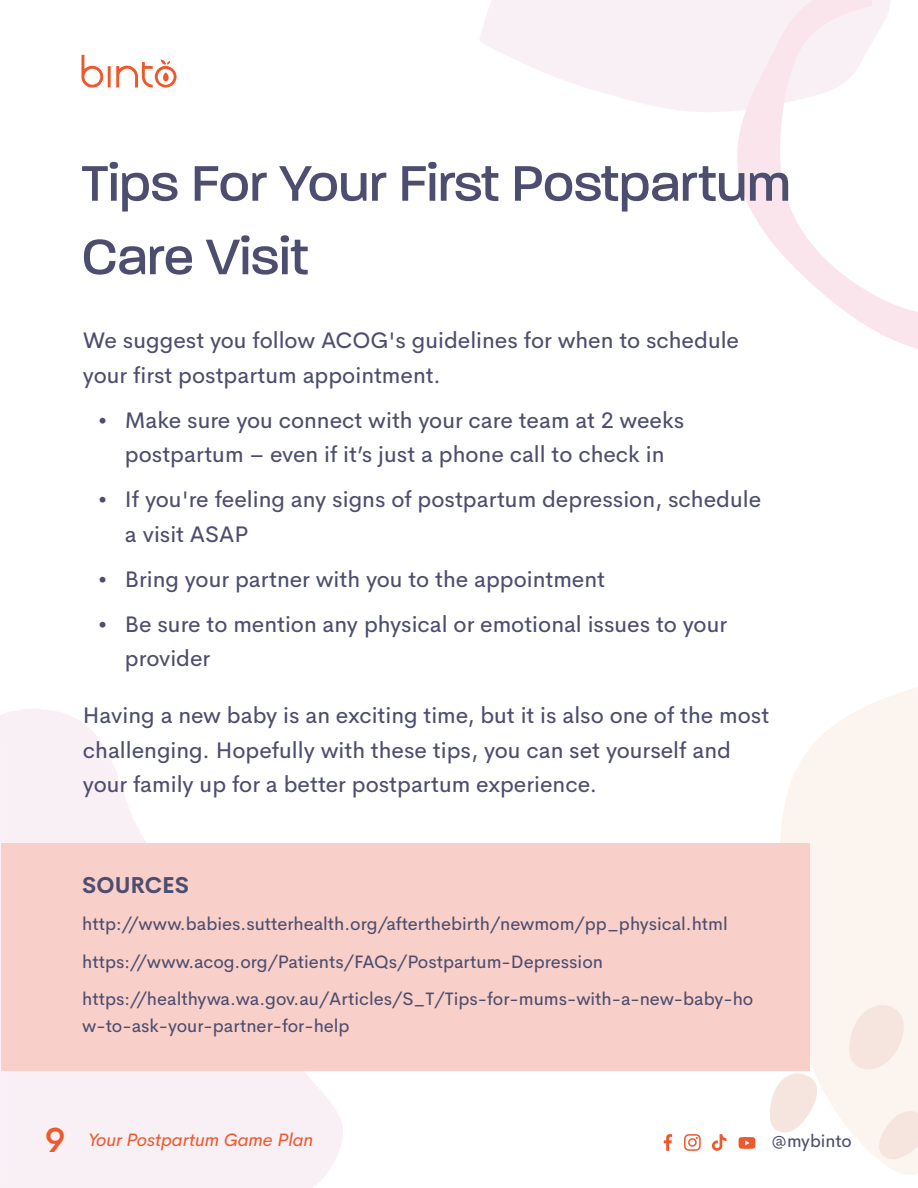
<style>
.page{position:relative;width:918px;height:1188px;background:#fff}
.page>*{position:absolute;margin:0;border:0;box-sizing:border-box;transform-origin:0 0}
.t1{font:500 54px/73.5px "Paralucent";color:#4d4d6f}
.t2{font:600 34.5px "Cerebri Sans";color:#ee582b}
.t3{font:22.5px/34.5px "Cerebri Sans";color:#4d4d6f}
.t4{font:700 22.5px "Cerebri Sans";color:#4d4d6f}
.t5{font:18px/37.5px "Cerebri Sans";color:#4d4d6f}
.t6{font:italic 18px "Cerebri Sans";color:#ee582b}
.t7{font:17.7px "Cerebri Sans";color:#4d4d6f}
</style>
<div class="page">
<svg style="left:0;top:709px;width:343px;height:479px;fill:#f9f0f6"></svg>
<svg style="left:780px;top:687px;width:138px;height:488px;fill:#fcf4ef"></svg>
<svg style="left:877px;top:1111px;width:41px;height:48px"></svg>
<svg style="left:770px;top:1072px;width:49px;height:61px"></svg>
<svg style="left:479px;top:0;width:255px;height:112px;fill:#f9f0f6"></svg>
<svg style="left:849px;top:1003px;width:56px;height:68px"></svg>
<svg style="left:734px;top:0;width:184px;height:349px"></svg>
<svg style="left:664px;top:1134px;width:8px;height:17px"></svg>
<svg style="left:684px;top:1134px;width:17px;height:17px"></svg>
<svg style="left:711px;top:1134px;width:16px;height:17px"></svg>
<svg style="left:739px;top:1137px;width:16px;height:12px"></svg>
<svg style="left:81px;top:55px;width:22px;height:33px"></svg>
<hr style="left:108px;top:66px;width:3px;height:21px;background:#ee582b">
<svg style="left:116px;top:60px;width:61px;height:28px"></svg>
<div style="left:1px;top:843px;width:808px;height:228px;background:#f9d0c9"></div>
<h1 class="t1" style="left:81px;top:147px;width:711px">Tips For Your First Postpartum<br>Care Visit</h1>
<p class="t3" style="left:83px;top:321px;width:658px">We suggest you follow ACOG's guidelines for when to schedule your first postpartum appointment.</p>
<p class="t3" style="left:98px;top:401px;width:588px;text-align:center">• Make sure you connect with your care team at 2 weeks postpartum – even if it’s just a phone call to check in</p>
<p class="t3" style="left:125px;top:480px;width:638px;text-indent:-27px">• If you're feeling any signs of postpartum depression, schedule a visit ASAP</p>
<p class="t3" style="left:98px;top:560px;width:509px">• Bring your partner with you to the appointment</p>
<p class="t3" style="left:125px;top:605px;width:604px;text-indent:-27px">• Be sure to mention any physical or emotional issues to your provider</p>
<p class="t3" style="left:83px;top:696px;width:688px">Having a new baby is an exciting time, but it is also one of the most challenging. Hopefully with these tips, you can set yourself and your family up for a better postpartum experience.</p>
<p class="t4" style="left:82px;top:867px;width:108px">SOURCES</p>
<p class="t5" style="left:82px;top:904px;width:673px">http://www.babies.sutterhealth.org/afterthebirth/newmom/pp_physical.html https://www.acog.org/Patients/FAQs/Postpartum-Depression https://healthywa.wa.gov.au/Articles/S_T/Tips-for-mums-with-a-new-baby-ho</p>
<p class="t5" style="left:82px;top:1006px;width:269px">w-to-ask-your-partner-for-help</p>
<h2 class="t2" style="left:45px;top:1113px;width:22px">9</h2>
<p class="t7" style="left:772px;top:1127px;width:82px">@mybinto</p>
<p class="t6" style="left:88px;top:1125px;width:227px">Your Postpartum Game Plan</p>
</div>
